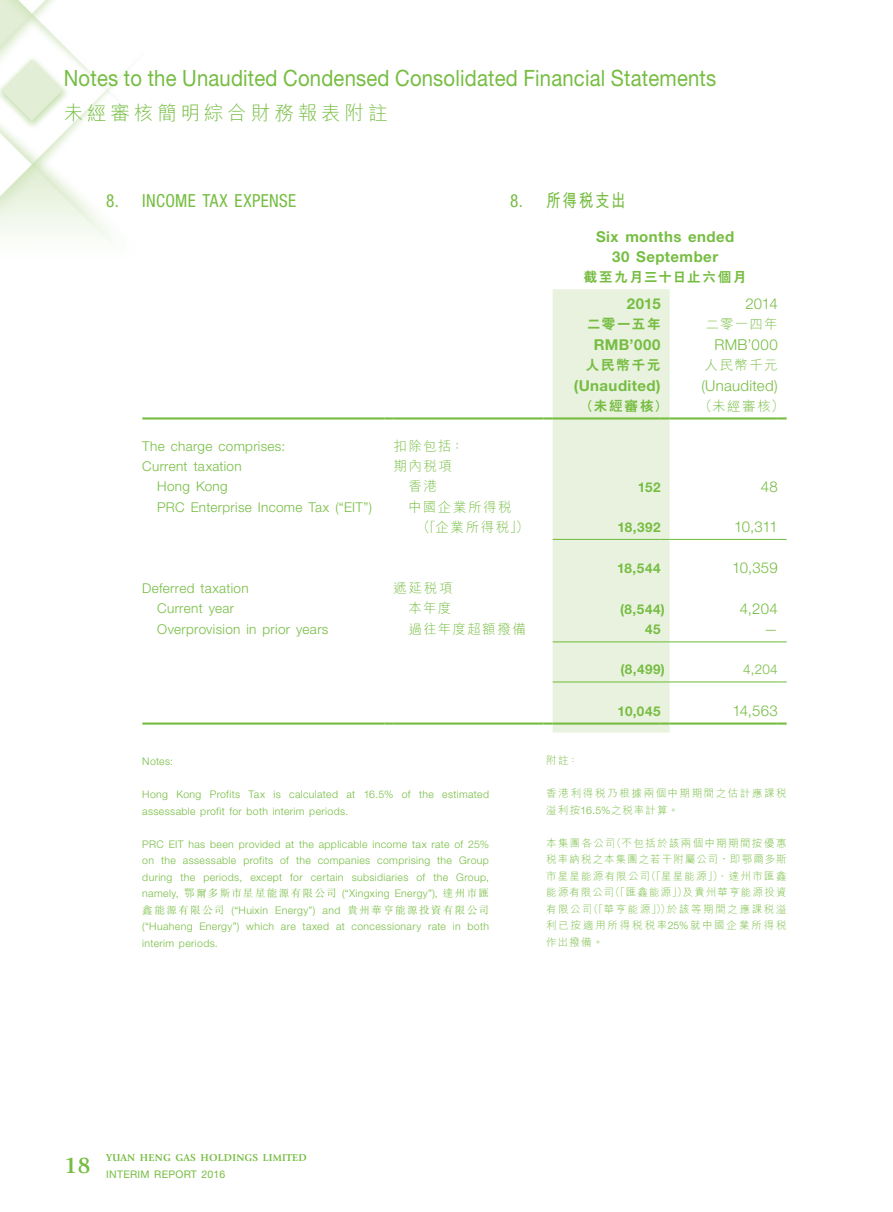
<style>
.page{position:relative;width:893px;height:1212px;background:#fff}
.page>*{position:absolute;margin:0;border:0;box-sizing:border-box;transform-origin:0 0}
.t1{font:700 24px "Giovanni Std";color:#76bd42}
.t2{font:22.5px "Helvetica Neue LT Std";letter-spacing:.01em;color:#76bd42;scale:.9 1}
.t3{font:300 19.5px "M Hei HK";letter-spacing:.2em;color:#76bd42}
._03_H1{font:condensed 18px "Helvetica Neue LT Std";letter-spacing:.02em;color:#76bd42;scale:.96 1}
._03_H1-2{font:700 18px "M Hei HK";letter-spacing:.125em;color:#76bd42;scale:.8 1}
._31_table_tab_6pt{font:700 15px/19.5px "Helvetica Neue LT Std";letter-spacing:.03em;color:#76bd42;text-align:center}
._31_table_tab_6pt-2{font:300 15px "Helvetica Neue LT Std";letter-spacing:.015em;color:#76bd42}
._15_Table_Stub{font:300 13.5px "Helvetica Neue LT Std";letter-spacing:.025em;color:#76bd42}
._15_Table_Stub-2{font:300 13.5px/19.5px "M Hei HK";letter-spacing:.105em;color:#76bd42}
._31_table_tab_6pt-3{font:700 13.5px "Helvetica Neue LT Std";letter-spacing:.045em;color:#76bd42}
._31_table_tab_6pt-4{font:800 13.5px "C Hei 2 HK";letter-spacing:.13em;color:#76bd42}
._31_table_tab_6pt-5{font:300 13.5px "M Hei HK";letter-spacing:.1em;color:#76bd42}
._31_table_tab_6pt-6{font:300 13.5px "Helvetica Neue LT Std";color:#76bd42}
._26___P2__Note{font:300 10.5px/16.5px "Helvetica Neue LT Std";letter-spacing:.035em;color:#76bd42}
._26___P2__Note-2{font:300 10.5px/16.5px "M Hei HK";letter-spacing:.15em;color:#76bd42}
.t4{font:700 10.5px "Giovanni Std";letter-spacing:.025em;color:#76bd42}
.t5{font:10.5px "Helvetica Neue LT Std";letter-spacing:.025em;color:#76bd42}
.s1{font-family:"Helvetica Neue LT Std";font-weight:400;font-stretch:condensed}
.s2{font-family:"M Sung HK"}
.s3{font-family:"Helvetica Neue LT Std"}
</style>
<div class="page">
<img style="left:0;top:0;width:553px;height:340px">
<div style="left:553px;top:289px;width:117px;height:443px;background:#e8f2de"></div>
<hr style="left:142px;top:417px;width:243px;height:2px;background:#76bd42">
<svg style="left:385px;top:417px;width:9px;height:2px"></svg>
<hr style="left:394px;top:417px;width:150px;height:2px;background:#76bd42">
<svg style="left:544px;top:417px;width:9px;height:2px"></svg>
<hr style="left:553px;top:417px;width:108px;height:2px;background:#76bd42">
<svg style="left:661px;top:417px;width:9px;height:2px"></svg>
<hr style="left:670px;top:417px;width:108px;height:2px;background:#76bd42">
<svg style="left:778px;top:417px;width:9px;height:2px"></svg>
<hr style="left:553px;top:539px;width:108px;height:1px;background:#76bd42">
<hr style="left:670px;top:539px;width:108px;height:1px;background:#76bd42">
<hr style="left:553px;top:641px;width:108px;height:1px;background:#76bd42">
<hr style="left:670px;top:641px;width:108px;height:1px;background:#76bd42">
<hr style="left:553px;top:681px;width:108px;height:1px;background:#76bd42">
<hr style="left:670px;top:681px;width:108px;height:1px;background:#76bd42">
<hr style="left:142px;top:722px;width:243px;height:3px;background:#76bd42">
<svg style="left:385px;top:722px;width:9px;height:3px"></svg>
<hr style="left:394px;top:722px;width:150px;height:3px;background:#76bd42">
<svg style="left:544px;top:722px;width:9px;height:3px"></svg>
<hr style="left:553px;top:722px;width:108px;height:3px;background:#76bd42">
<svg style="left:661px;top:722px;width:9px;height:3px"></svg>
<hr style="left:670px;top:722px;width:108px;height:3px;background:#76bd42">
<svg style="left:778px;top:722px;width:9px;height:3px"></svg>
<h2 class="t2" style="left:64px;top:64px;width:726px">Notes to the Unaudited Condensed Consolidated Financial Statements</h2>
<h3 class="t3" style="left:64px;top:99px;width:325px">未經審核簡明綜合財務報表附註</h3>
<p class="_03_H1" style="left:106px;top:191px;width:199px">8. INCOME TAX EXPENSE</p>
<p class="_03_H1-2" style="left:510px;top:188px;width:145px"><span class="s1">8.</span> 所得稅支出</p>
<p class="_31_table_tab_6pt" style="left:596px;top:227px;width:140px">Six months ended<br>30 September</p>
<p class="_31_table_tab_6pt-4" style="left:584px;top:267px;width:164px">截至九月三十日止六個月</p>
<p class="_31_table_tab_6pt" style="left:627px;top:293px;width:35px">2015</p>
<p class="_31_table_tab_6pt-2" style="left:745px;top:294px;width:34px">2014</p>
<p class="_31_table_tab_6pt-4" style="left:587px;top:315px;width:75px">二零一五年</p>
<p class="_31_table_tab_6pt-5" style="left:706px;top:314px;width:73px">二零一四年</p>
<p class="_31_table_tab_6pt" style="left:594px;top:334px;width:68px">RMB’000</p>
<p class="_31_table_tab_6pt-2" style="left:714px;top:335px;width:65px">RMB’000</p>
<p class="_31_table_tab_6pt-4" style="left:586px;top:356px;width:76px">人民幣千元</p>
<p class="_31_table_tab_6pt-5" style="left:705px;top:355px;width:75px">人民幣千元</p>
<p class="_31_table_tab_6pt" style="left:574px;top:375px;width:88px">(Unaudited)</p>
<p class="_31_table_tab_6pt-2" style="left:701px;top:376px;width:78px">(Unaudited)</p>
<p class="_31_table_tab_6pt-4" style="left:580px;top:397px;width:89px">（未經審核）</p>
<p class="_31_table_tab_6pt-5" style="left:699px;top:396px;width:87px">（未經審核）</p>
<p class="_15_Table_Stub" style="left:142px;top:438px;width:144px">The charge comprises:</p>
<p class="_15_Table_Stub-2" style="left:394px;top:436px;width:72px">扣除包括：</p>
<p class="_15_Table_Stub" style="left:142px;top:458px;width:101px">Current taxation</p>
<p class="_15_Table_Stub-2" style="left:394px;top:456px;width:60px">期內稅項</p>
<p class="_15_Table_Stub" style="left:157px;top:478px;width:72px">Hong Kong</p>
<p class="_15_Table_Stub-2" style="left:409px;top:476px;width:30px">香港</p>
<p class="_31_table_tab_6pt-3" style="left:638px;top:479px;width:24px">152</p>
<p class="_31_table_tab_6pt-2" style="left:761px;top:478px;width:18px">48</p>
<p class="_15_Table_Stub" style="left:157px;top:499px;width:216px">PRC Enterprise Income Tax (“EIT”)</p>
<p class="_15_Table_Stub-2" style="left:417px;top:497px;width:114px;text-indent:-8px">中國企業所得稅<br>（「企業所得稅」）</p>
<p class="_31_table_tab_6pt-3" style="left:617px;top:518px;width:45px">18,392</p>
<p class="_31_table_tab_6pt-2" style="left:734px;top:517px;width:45px">10,311</p>
<p class="_31_table_tab_6pt-3" style="left:617px;top:560px;width:45px">18,544</p>
<p class="_31_table_tab_6pt-2" style="left:732px;top:559px;width:47px">10,359</p>
<p class="_15_Table_Stub" style="left:142px;top:580px;width:108px">Deferred taxation</p>
<p class="_15_Table_Stub-2" style="left:394px;top:578px;width:61px">遞延稅項</p>
<p class="_15_Table_Stub" style="left:157px;top:600px;width:78px">Current year</p>
<p class="_15_Table_Stub-2" style="left:409px;top:598px;width:44px">本年度</p>
<p class="_31_table_tab_6pt-3" style="left:620px;top:601px;width:46px">(8,544)</p>
<p class="_31_table_tab_6pt-2" style="left:740px;top:600px;width:39px">4,204</p>
<p class="_15_Table_Stub" style="left:157px;top:621px;width:173px">Overprovision in prior years</p>
<p class="_15_Table_Stub-2" style="left:409px;top:619px;width:119px">過往年度超額撥備</p>
<p class="_31_table_tab_6pt-3" style="left:645px;top:621px;width:17px">45</p>
<p class="_31_table_tab_6pt-6" style="left:764px;top:621px;width:15px">—</p>
<p class="_31_table_tab_6pt-3" style="left:620px;top:661px;width:46px">(8,499)</p>
<p class="_31_table_tab_6pt-6" style="left:743px;top:661px;width:36px">4,204</p>
<p class="_31_table_tab_6pt-3" style="left:618px;top:703px;width:45px">10,045</p>
<p class="_31_table_tab_6pt-2" style="left:732px;top:701px;width:47px">14,563</p>
<p class="_26___P2__Note" style="left:142px;top:753px;width:32px">Notes:</p>
<p class="_26___P2__Note" style="left:142px;top:786px;width:348px">Hong Kong Profits Tax is calculated at 16.5% of the estimated assessable profit for both interim periods.</p>
<p class="_26___P2__Note" style="left:142px;top:835px;width:348px;text-align:justify">PRC EIT has been provided at the applicable income tax rate of 25% on the assessable profits of the companies comprising the Group during the periods, except for certain subsidiaries of the Group, namely, <span class="s2">鄂爾多斯市星星能源有限公司</span> (“Xingxing Energy”), <span class="s2">達州市匯鑫能源有限公司</span> (“Huixin Energy”) and <span class="s2">貴州華亨能源投資有限公司</span>(“Huaheng Energy”) which are taxed at concessionary rate in both interim periods.</p>
<p class="_26___P2__Note-2" style="left:546px;top:751px;width:34px">附註：</p>
<p class="_26___P2__Note-2" style="left:546px;top:784px;width:242px">香港利得稅乃根據兩個中期期間之估計應課稅溢利按<span class="s3">16.5%</span>之稅率計算。</p>
<p class="_26___P2__Note-2" style="left:546px;top:834px;width:242px;text-align:justify">本集團各公司（不包括於該兩個中期期間按優惠稅率納稅之本集團之若干附屬公司，即鄂爾多斯市星星能源有限公司（「星星能源」）、達州市匯鑫能源有限公司（「匯鑫能源」）及貴州華亨能源投資有限公司（「華亨能源」））於該等期間之應課稅溢利已按適用所得稅稅率<span class="s3">25%</span>就中國企業所得稅作出撥備。</p>
<h1 class="t1" style="left:64px;top:1151px;width:29px">18</h1>
<p class="t4" style="left:106px;top:1151px;width:202px">YUAN HENG GAS HOLDINGS LIMITED</p>
<p class="t5" style="left:106px;top:1168px;width:121px">INTERIM REPORT 2016</p>
</div>
